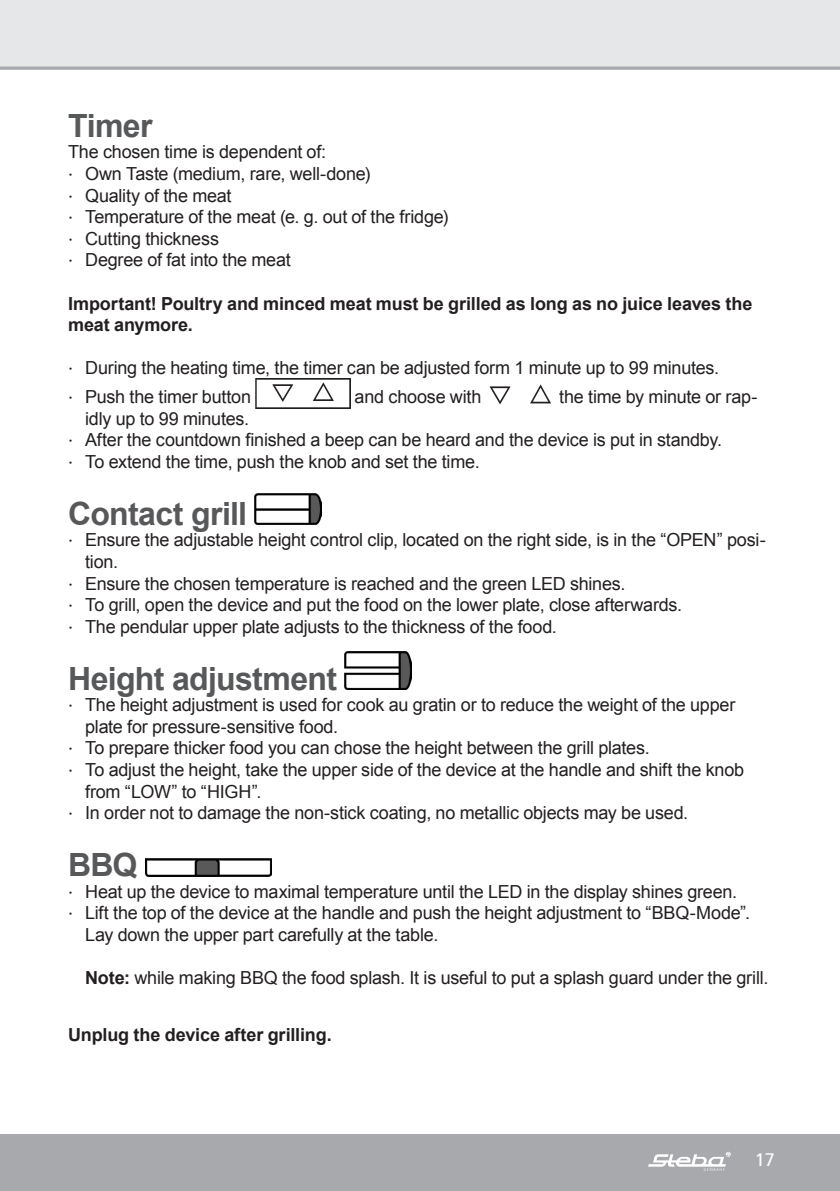
<style>
.page{position:relative;width:840px;height:1191px;background:#fff}
.page>*{position:absolute;margin:0;border:0;box-sizing:border-box;transform-origin:0 0}
.t1{font:700 32px "Arial";letter-spacing:-.02em;color:#57585a}
.t2{font:18px/21.6px "Arial";letter-spacing:-.015em;color:#231f20}
.t3{font:700 18px/21.6px "Arial";letter-spacing:-.005em;color:#231f20}
.t4{font:18px "Frutiger";color:#fff}
.s1{font-family:"Frutiger"}
.s2{font-weight:700}
</style>
<div class="page">
<div style="left:0;top:0;width:839px;height:68px;background:#e6e7e9"></div>
<div style="left:0;top:1134px;width:839px;height:57px;background:#a8a9ad"></div>
<svg style="left:648px;top:1151px;width:82px;height:19px"></svg>
<svg style="left:0;top:66px;width:839px;height:4px;background:#b3b4b8"></svg>
<img style="left:255px;top:378px;width:95px;height:31px">
<img style="left:489px;top:384px;width:62px;height:21px">
<img style="left:255px;top:493px;width:66px;height:32px">
<img style="left:344px;top:651px;width:67px;height:38px">
<img style="left:145px;top:858px;width:127px;height:18px">
<h1 class="t1" style="left:68px;top:104px;width:86px">Timer</h1>
<p class="t2" style="left:68px;top:141px;width:382px">The chosen time is dependent of:<br><span class="s1">∙</span> Own Taste (medium, rare, well-done)<br><span class="s1">∙</span> Quality of the meat<br><span class="s1">∙</span> Temperature of the meat (e. g. out of the fridge) <span class="s1">∙</span> Cutting thickness<br><span class="s1">∙</span> Degree of fat into the meat</p>
<p class="t3" style="left:68px;top:293px;width:685px">Important! Poultry and minced meat must be grilled as long as no juice leaves the meat anymore.</p>
<p class="t2" style="left:68px;top:354px;width:652px;line-height:28.6px"><span class="s1">∙</span> During the heating time, the timer can be adjusted form 1 minute up to 99 minutes. <span class="s1">∙</span> Push the timer button</p>
<p class="t2" style="left:354px;top:386px;width:128px">and choose with</p>
<p class="t2" style="left:559px;top:386px;width:200px">the time by minute or rap-</p>
<p class="t2" style="left:68px;top:408px;width:655px;text-indent:17px">idly up to 99 minutes.<br><span class="s1">∙</span> After the countdown finished a beep can be heard and the device is put in standby. <span class="s1">∙</span> To extend the time, push the knob and set the time.</p>
<h1 class="t1" style="left:68px;top:492px;width:180px">Contact grill</h1>
<p class="t2" style="left:68px;top:529px;width:698px"><span class="s1">∙</span> Ensure the adjustable height control clip, located on the right side, is in the “OPEN” posi-</p>
<p class="t2" style="left:85px;top:551px;width:35px">tion.</p>
<p class="t2" style="left:68px;top:572px;width:558px"><span class="s1">∙</span> Ensure the chosen temperature is reached and the green LED shines.</p>
<p class="t2" style="left:68px;top:594px;width:615px"><span class="s1">∙</span> To grill, open the device and put the food on the lower plate, close afterwards.</p>
<p class="t2" style="left:68px;top:616px;width:490px"><span class="s1">∙</span> The pendular upper plate adjusts to the thickness of the food.</p>
<h1 class="t1" style="left:68px;top:657px;width:270px">Height adjustment</h1>
<p class="t2" style="left:68px;top:694px;width:668px"><span class="s1">∙</span> The height adjustment is used for cook au gratin or to reduce the weight of the upper</p>
<p class="t2" style="left:85px;top:716px;width:254px">plate for pressure-sensitive food.</p>
<p class="t2" style="left:68px;top:737px;width:583px"><span class="s1">∙</span> To prepare thicker food you can chose the height between the grill plates.</p>
<p class="t2" style="left:68px;top:759px;width:677px"><span class="s1">∙</span> To adjust the height, take the upper side of the device at the handle and shift the knob</p>
<p class="t2" style="left:85px;top:780px;width:178px">from “LOW” to “HIGH”.</p>
<p class="t2" style="left:68px;top:802px;width:621px"><span class="s1">∙</span> In order not to damage the non-stick coating, no metallic objects may be used.</p>
<h1 class="t1" style="left:68px;top:843px;width:71px">BBQ</h1>
<p class="t2" style="left:68px;top:880px;width:670px"><span class="s1">∙</span> Heat up the device to maximal temperature until the LED in the display shines green.</p>
<p class="t2" style="left:68px;top:902px;width:683px"><span class="s1">∙</span> Lift the top of the device at the handle and push the height adjustment to “BBQ-Mode”.</p>
<p class="t2" style="left:85px;top:924px;width:354px">Lay down the upper part carefully at the table.</p>
<p class="t2" style="left:85px;top:967px;width:684px"><span class="s2">Note:</span> while making BBQ the food splash. It is useful to put a splash guard under the grill.</p>
<p class="t3" style="left:68px;top:1024px;width:265px">Unplug the device after grilling.</p>
<p class="t4" style="left:754px;top:1149px;width:22px">17</p>
</div>
